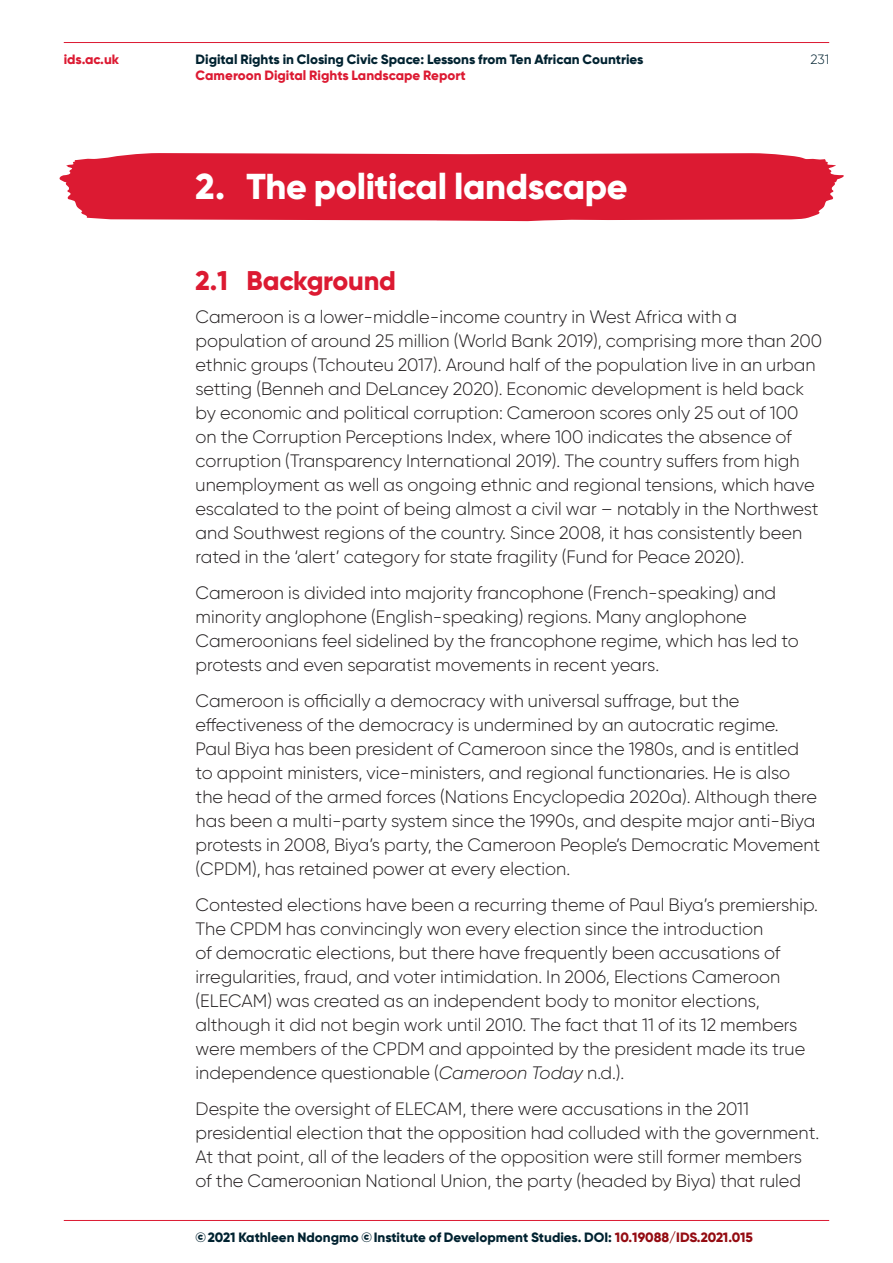
<style>
.page{position:relative;width:893px;height:1263px;background:#fff}
.page>*{position:absolute;margin:0;border:0;box-sizing:border-box;transform-origin:0 0}
.t1{font:800 36px "Gilroy";letter-spacing:-.01em;color:#fff}
.t2{font:800 27px "Gilroy";letter-spacing:-.01em;color:#dc1a32}
.t3{font:300 18px/24px "Gilroy";color:#231f20}
.t4{font:800 13.5px "Gilroy";color:#002230}
.t5{font:800 13.5px "Gilroy";color:#dc1a32}
.t6{font:300 13.5px "Gilroy";color:#002230}
.s1{font-style:italic}
.s2{color:#940c12}
</style>
<div class="page">
<hr style="left:64px;top:1220px;width:765px;height:1px;background:#dc1a32">
<hr style="left:64px;top:42px;width:765px;height:1px;background:#dc1a32">
<svg style="left:59px;top:153px;width:785px;height:68px;background:#de2940"></svg>
<p class="t5" style="left:64px;top:51px;width:57px">ids.ac.uk</p>
<p class="t4" style="left:196px;top:51px;width:449px">Digital Rights in Closing Civic Space: Lessons from Ten African Countries</p>
<p class="t6" style="left:811px;top:51px;width:20px">231</p>
<p class="t5" style="left:196px;top:67px;width:272px">Cameroon Digital Rights Landscape Report</p>
<h1 class="t1" style="left:196px;top:164px;width:434px">2. The political landscape</h1>
<h2 class="t2" style="left:196px;top:264px;width:202px">2.1 Background</h2>
<p class="t3" style="left:196px;top:304px;width:628px">Cameroon is a lower-middle-income country in West Africa with a population of around 25 million (World Bank 2019), comprising more than 200 ethnic groups (Tchouteu 2017). Around half of the population live in an urban setting (Benneh and DeLancey 2020). Economic development is held back by economic and political corruption: Cameroon scores only 25 out of 100 on the Corruption Perceptions Index, where 100 indicates the absence of corruption (Transparency International 2019). The country suffers from high unemployment as well as ongoing ethnic and regional tensions, which have escalated to the point of being almost a civil war – notably in the Northwest and Southwest regions of the country. Since 2008, it has consistently been rated in the ‘alert’ category for state fragility (Fund for Peace 2020).</p>
<p class="t3" style="left:196px;top:580px;width:605px">Cameroon is divided into majority francophone (French-speaking) and minority anglophone (English-speaking) regions. Many anglophone Cameroonians feel sidelined by the francophone regime, which has led to protests and even separatist movements in recent years.</p>
<p class="t3" style="left:196px;top:688px;width:626px">Cameroon is officially a democracy with universal suffrage, but the effectiveness of the democracy is undermined by an autocratic regime.<br>Paul Biya has been president of Cameroon since the 1980s, and is entitled to appoint ministers, vice-ministers, and regional functionaries. He is also the head of the armed forces (Nations Encyclopedia 2020a). Although there has been a multi-party system since the 1990s, and despite major anti-Biya protests in 2008, Biya’s party, the Cameroon People’s Democratic Movement (CPDM), has retained power at every election.</p>
<p class="t3" style="left:196px;top:892px;width:624px">Contested elections have been a recurring theme of Paul Biya’s premiership.<br>The CPDM has convincingly won every election since the introduction<br>of democratic elections, but there have frequently been accusations of irregularities, fraud, and voter intimidation. In 2006, Elections Cameroon (ELECAM) was created as an independent body to monitor elections, although it did not begin work until 2010. The fact that 11 of its 12 members were members of the CPDM and appointed by the president made its true independence questionable (<span class="s1">Cameroon Today</span> n.d.).</p>
<p class="t3" style="left:196px;top:1096px;width:625px">Despite the oversight of ELECAM, there were accusations in the 2011 presidential election that the opposition had colluded with the government.<br>At that point, all of the leaders of the opposition were still former members of the Cameroonian National Union, the party (headed by Biya) that ruled</p>
<p class="t4" style="left:196px;top:1229px;width:559px">©2021 Kathleen Ndongmo ©Institute of Development Studies. DOI: <span class="s2">10.19088/IDS.2021.015</span></p>
</div>
